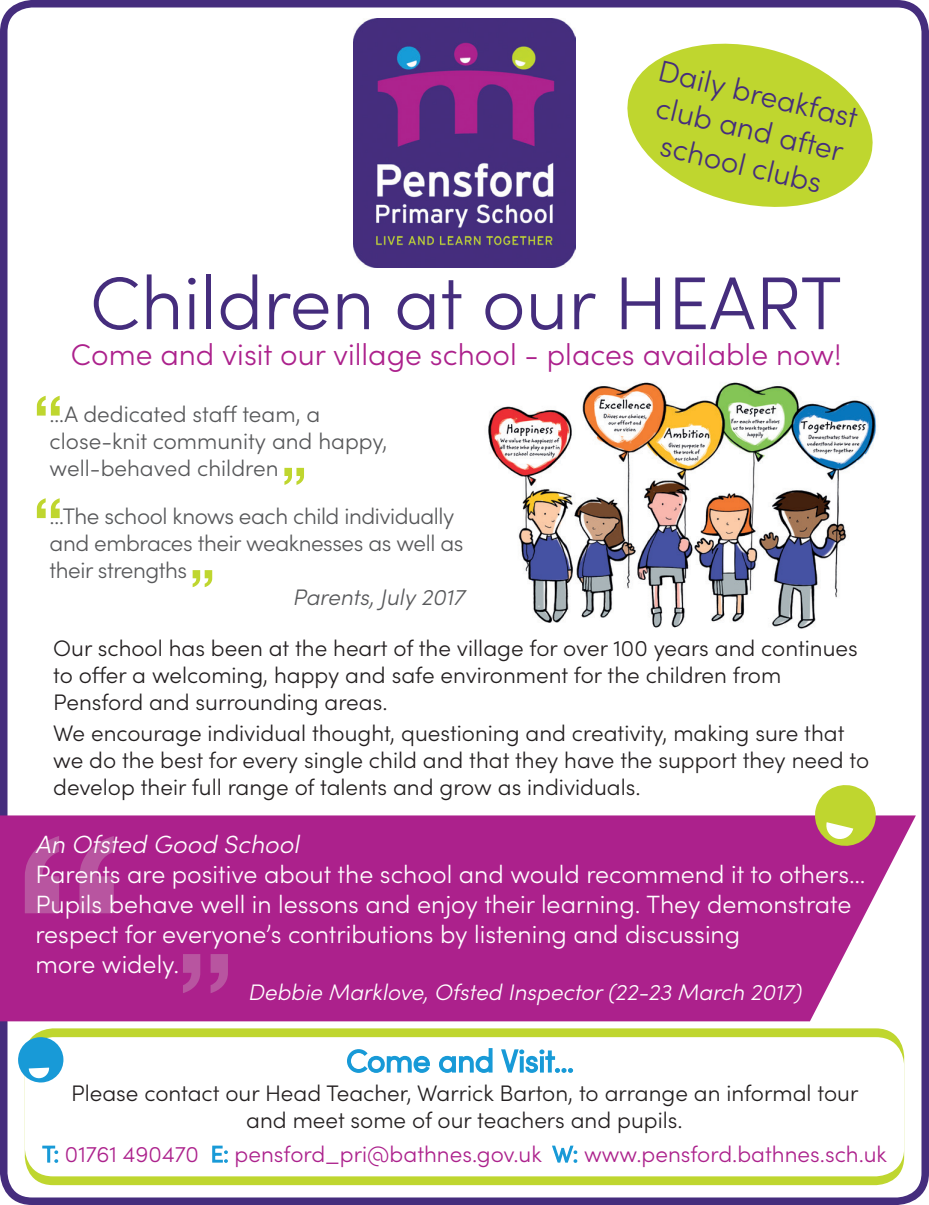
<style>
.page{position:relative;width:929px;height:1205px;background:#fff}
.page>*{position:absolute;margin:0;border:0;box-sizing:border-box;transform-origin:0 0}
.t1{font:300 75px "Sofia Pro";color:#452d7d}
.t2{font:300 30px "Sofia Pro";color:#ac218c}
.t3{font:300 30px/36px "Sofia Pro";color:#452d7d;text-align:center}
.t4{font:300 25px/30px "Sofia Pro";color:#fff}
.t5{font:italic 300 25px "Sofia Pro";color:#fff}
.t6{font:300 22.5px/27px "Sofia Pro";color:#231f20}
.t7{font:300 22.5px/27px "Sofia Pro";letter-spacing:-.02em;color:#57585a}
.t8{font:300 22.5px "Sofia Pro";color:#ac218c}
.t9{font:300 22.5px/27px "Sofia Pro";color:#57585a}
.t10{font:italic 300 22.5px "Sofia Pro";color:#fff}
.t11{font:italic 300 22.5px "Sofia Pro";color:#57585a}
.s1{color:#189ad7}
</style>
<div class="page">
<div style="left:0;top:0;width:928px;height:1205px;border:8px solid #452d7d;border-radius:28px"></div>
<div style="left:25px;top:1028px;width:879px;height:157px;background:#bfd62f;border-radius:28px"></div>
<div style="left:25px;top:1037px;width:879px;height:139px;background:#fff;border-radius:28px"></div>
<img style="left:354px;top:18px;width:221px;height:250px">
<svg style="left:627px;top:43px;width:246px;height:164px;fill:#bfd62f"></svg>
<svg style="left:347px;top:1049px;width:83px;height:24px"></svg>
<svg style="left:439px;top:1048px;width:54px;height:25px"></svg>
<svg style="left:501px;top:1049px;width:72px;height:24px"></svg>
<img style="left:488px;top:382px;width:389px;height:247px">
<svg style="left:37px;top:396px;width:23px;height:19px"></svg>
<svg style="left:37px;top:498px;width:23px;height:20px"></svg>
<svg style="left:284px;top:468px;width:20px;height:17px"></svg>
<svg style="left:193px;top:570px;width:19px;height:17px"></svg>
<div style="left:0;top:815px;width:915px;height:206px;background:#ac218c"></div>
<svg style="left:25px;top:836px;width:89px;height:77px;background:#b23e97"></svg>
<svg style="left:183px;top:954px;width:45px;height:39px;background:#b23f97"></svg>
<svg style="left:42px;top:1145px;width:16px;height:18px"></svg>
<svg style="left:212px;top:1145px;width:16px;height:18px"></svg>
<svg style="left:552px;top:1145px;width:25px;height:18px"></svg>
<svg style="left:811px;top:785px;width:67px;height:64px"></svg>
<div style="left:18px;top:1036px;width:46px;height:47px;background:#189ad7;border-radius:50%"></div>
<svg style="left:29px;top:1067px;width:20px;height:11px"></svg>
<p class="t3" style="left:663px;top:52px;width:206px;rotate:13deg">Daily breakfast club and after school clubs</p>
<p class="t1" style="left:90px;top:249px;width:753px">Children at our HEART</p>
<p class="t2" style="left:71px;top:333px;width:772px">Come and visit our village school - places available now!</p>
<p class="t9" style="left:50px;top:399px;width:339px">…A dedicated staff team, a close-knit community and happy, well-behaved children</p>
<p class="t7" style="left:50px;top:502px;width:415px">…The school knows each child individually and embraces their weaknesses as well as their strengths</p>
<p class="t11" style="left:292px;top:581px;width:179px">Parents,J uly 2017</p>
<p class="t6" style="left:53px;top:633px;width:806px">Our school has been at the heart of the village for over 100 years and continues to offer a welcoming, happy and safe environment for the children from<br>Pensford and surrounding areas.</p>
<p class="t6" style="left:53px;top:718px;width:817px">We encourage individual thought, questioning and creativity, making sure that we do the best for every single child and that they have the support they need to develop their full range of talents and grow as individuals.</p>
<p class="t5" style="left:35px;top:825px;width:271px">An Ofsted Good School</p>
<p class="t4" style="left:35px;top:857px;width:831px">Parents are positive about the school and would recommend it to others… Pupils behave well in lessons and enjoy their learning. They demonstrate respect for everyone’s contributions by listening and discussing<br>more widely.</p>
<p class="t10" style="left:248px;top:975px;width:560px">Debbie Marklove,Ofsted Inspector(22-23 March 2017)</p>
<p class="t6" style="left:71px;top:1079px;width:788px;text-align:center">Please contact our Head Teacher, Warrick Barton, to arrange an informal tour and meet some of our teachers and pupils.</p>
<p class="t8" style="left:43px;top:1137px;width:845px"><span class="s1">T:</span> 01761 490470 <span class="s1">E:</span> pensford_pri@bathnes.gov.uk <span class="s1">W:</span> www.pensford.bathnes.sch.uk</p>
</div>
